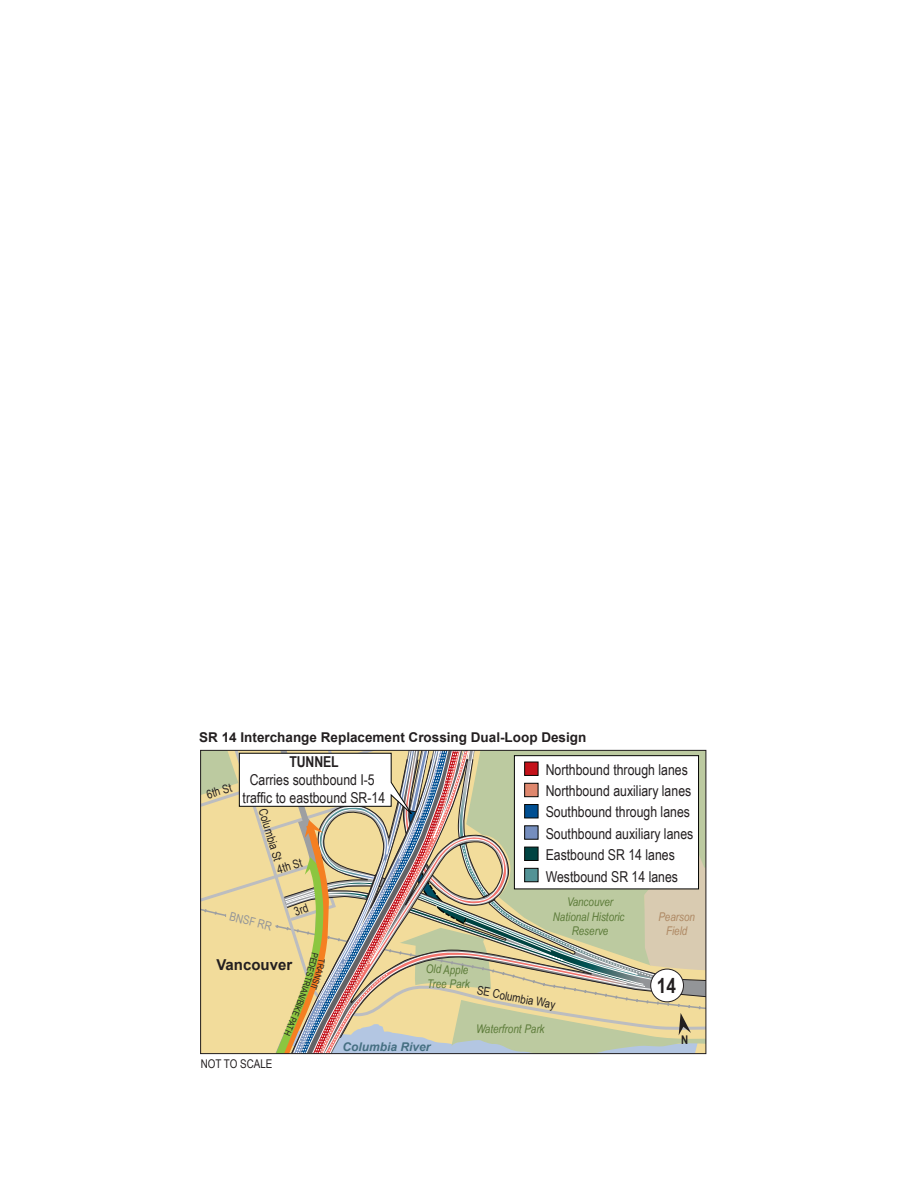
<style>
.page{position:relative;width:918px;height:1188px;background:#fff}
.page>*{position:absolute;margin:0;border:0;box-sizing:border-box;transform-origin:0 0}
.t1{font:700 21px "Arial Narrow";color:#231f20}
.t2{font:15px/21.5px "Arial Narrow";color:#231f20;text-align:center}
.t3{font:700 15px "Arial";color:#231f20}
.t4{font:700 15px "Arial Narrow";letter-spacing:-.01em;color:#231f20}
.t5{font:700 13.5px "Arial";color:#231f20}
.t6{font:italic 12px/14.4px "Arial Narrow";color:#5c7b39;text-align:center}
.t7{font:12px "Arial Narrow";color:#231f20}
.t8{font:italic 700 12px "Arial";color:#456f82}
.t9{font:italic 12px/14.4px "Arial Narrow";color:#ae8863;text-align:center}
.t10{font:12px "Arial Narrow";color:#939598}
.t11{font:700 12px "Arial Narrow";color:#231f20}
</style>
<div class="page">
<svg style="left:201px;top:750px;width:505px;height:304px"></svg>
<p class="t5" style="left:199px;top:729px;width:389px">SR 14 Interchange Replacement Crossing Dual-Loop Design</p>
<p class="t7" style="left:204px;top:786px;width:27px;rotate:-17deg">6th St</p>
<p class="t4" style="left:290px;top:751px;width:51px">TUNNEL</p>
<p class="t2" style="left:243px;top:771px;width:144px;line-height:18px">Carries southbound I-5 traffic to eastbound SR-14</p>
<p class="t2" style="left:546px;top:758px;width:149px;text-align:left">Northbound through lanes<br>Northbound auxiliary lanes<br>Southbound through lanes<br>Southbound auxiliary lanes<br>Eastbound SR 14 lanes<br>Westbound SR 14 lanes</p>
<p class="t7" style="left:271px;top:807px;width:55px;rotate:73deg">Columbia St</p>
<p class="t7" style="left:275px;top:861px;width:27px;rotate:-17deg">4th St</p>
<p class="t10" style="left:232px;top:907px;width:45px;rotate:14deg">BNSF RR</p>
<p class="t3" style="left:216px;top:955px;width:77px">Vancouver</p>
<p class="t7" style="left:201px;top:1055px;width:73px">NOT TO SCALE</p>
<p class="t6" style="left:553px;top:895px;width:73px">Vancouver<br>National Historic<br>Reserve</p>
<p class="t6" style="left:426px;top:962px;width:46px;text-align:left;rotate:1deg">Old Apple<br>Tree Park</p>
<p class="t7" style="left:479px;top:981px;width:81px;rotate:11deg">SE Columbia Way</p>
<p class="t8" style="left:343px;top:1039px;width:90px">Columbia River</p>
<p class="t6" style="left:476px;top:1021px;width:70px;rotate:1deg">Waterfront Park</p>
<p class="t9" style="left:658px;top:909px;width:38px">Pearson<br>Field</p>
<h1 class="t1" style="left:657px;top:970px;width:21px">14</h1>
<p class="t11" style="left:681px;top:1031px;width:9px">N</p>
</div>
